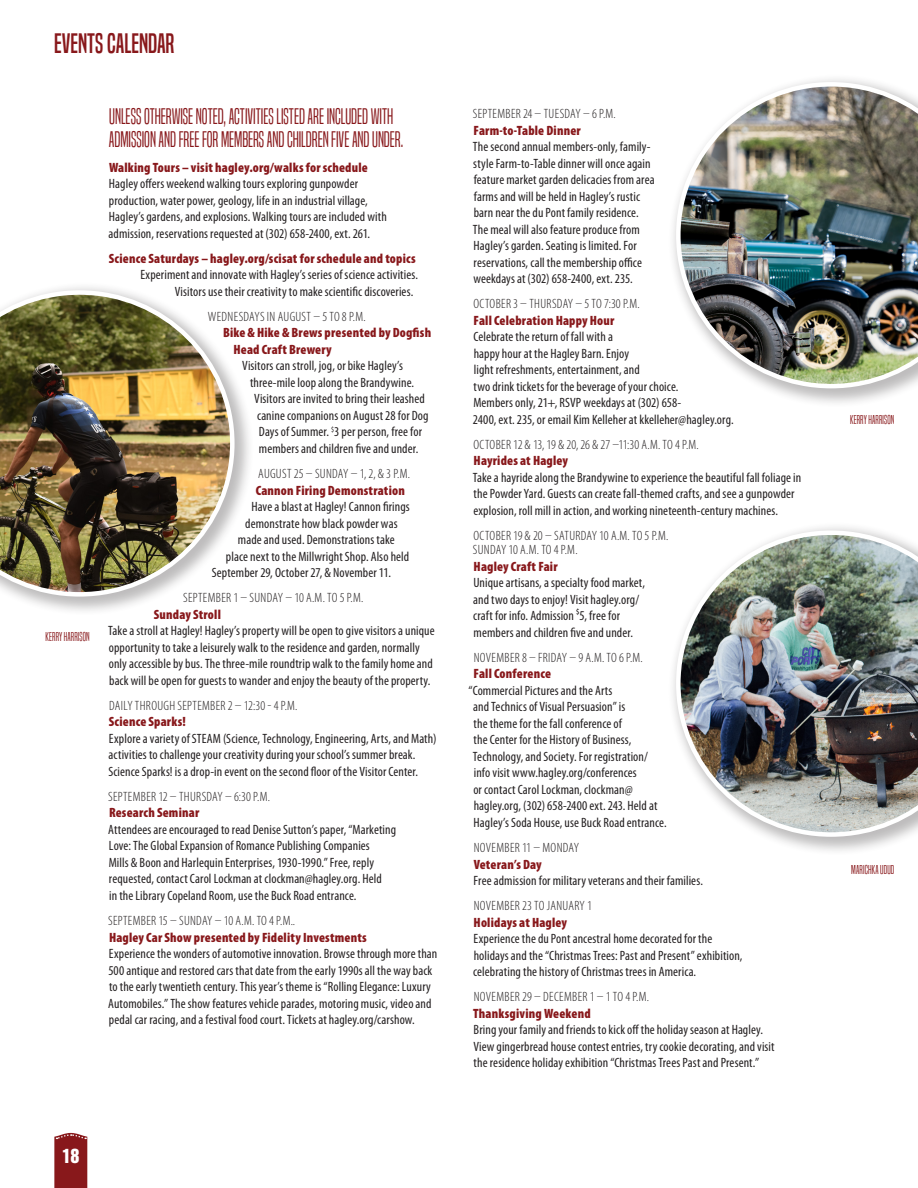
<style>
.page{position:relative;width:918px;height:1188px;background:#fff}
.page>*{position:absolute;margin:0;border:0;box-sizing:border-box;transform-origin:0 0}
.t1{font:26.25px "Built Titling Rg";color:#88181b}
.box_2{font:21px/22.5px "Built Titling Lt";color:#88181b}
.t2{font:18px "Helvetica Inserat";color:#fff}
.cal_text{font:condensed 13.5px/16.5px "Myriad Pro";letter-spacing:.01em;color:#231f20}
.cal_head{font:300 condensed 13.5px/14.2px "Myriad Pro";letter-spacing:.025em;color:#231f20}
.cal_text-2{font:900 condensed 13.5px "Myriad Pro";letter-spacing:.015em;color:#88181b}
.cal_head-2{font:condensed 13.5px "Myriad Pro";letter-spacing:.01em;color:#231f20}
.cal_head-3{font:900 condensed 13.5px "Myriad Pro";letter-spacing:.015em;color:#88181b}
.cal_head-4{font:300 condensed 13.5px "Myriad Pro";letter-spacing:.005em;color:#231f20}
.box_2-2{font:12px "Built Titling Lt";letter-spacing:.015em;color:#88181b}
</style>
<div class="page">
<div style="left:667px;top:73px;width:251px;height:335px;background:#231f20;opacity:.3"></div>
<img style="left:676px;top:82px;width:242px;height:306px">
<div style="left:667px;top:521px;width:251px;height:335px;background:#231f20;opacity:.3"></div>
<img style="left:676px;top:530px;width:242px;height:307px">
<svg style="left:54px;top:1133px;width:33px;height:55px;background:#8d2326"></svg>
<div style="left:0;top:281px;width:255px;height:335px;background:#231f20;opacity:.3"></div>
<img style="left:0;top:290px;width:235px;height:307px">
<p class="t1" style="left:54px;top:28px;width:122px">EVENTS CALENDAR</p>
<p class="box_2-2" style="left:45px;top:630px;width:46px">KERRY HARRISON</p>
<p class="box_2" style="left:109px;top:105px;width:296px">UNLESS OTHERWISE NOTED, ACTIVITIES LISTED ARE INCLUDED WITH<br>ADMISSION AND FREE FOR MEMBERS AND CHILDREN FIVE AND UNDER.</p>
<p class="cal_head-3" style="left:109px;top:158px;width:260px">Walking Tours – visit hagley.org/walks for schedule</p>
<p class="cal_text" style="left:109px;top:175px;width:280px">Hagley offers weekend walking tours exploring gunpowder production, water power, geology, life in an industrial village, Hagley’s gardens, and explosions. Walking tours are included with admission, reservations requested at (302) 658-2400, ext. 261.</p>
<p class="cal_head-3" style="left:109px;top:250px;width:308px">Science Saturdays – hagley.org/scisat for schedule and topics</p>
<p class="cal_text" style="left:175px;top:266px;width:245px;text-indent:-34px">Experiment and innovate with Hagley’s series of science activities.<br>Visitors use their creativity to make scientific discoveries.</p>
<p class="cal_head" style="left:208px;top:309px;width:159px">WEDNESDAYS IN AUGUST – 5 TO 8 P.M.</p>
<p class="cal_head-3" style="left:223px;top:324px;width:210px">Bike &amp; Hike &amp; Brews presented by Dogfish</p>
<p class="cal_head-3" style="left:234px;top:341px;width:100px">Head Craft Brewery</p>
<p class="cal_head-2" style="left:242px;top:358px;width:162px">Visitors can stroll, jog, or bike Hagley’s</p>
<p class="cal_head-2" style="left:250px;top:374px;width:166px">three-mile loop along the Brandywine.</p>
<p class="cal_head-2" style="left:254px;top:391px;width:172px">Visitors are invited to bring their leashed</p>
<p class="cal_head-2" style="left:257px;top:407px;width:173px">canine companions on August 28 for Dog</p>
<p class="cal_head-2" style="left:259px;top:424px;width:165px">Days of Summer. <sup>$</sup>3 per person, free for</p>
<p class="cal_head-2" style="left:259px;top:440px;width:161px">members and children five and under.</p>
<p class="cal_head" style="left:258px;top:466px;width:153px">AUGUST 25 – SUNDAY – 1, 2, &amp; 3 P.M.</p>
<p class="cal_text-2" style="left:256px;top:481px;width:151px">Cannon Firing Demonstration</p>
<p class="cal_text" style="left:251px;top:498px;width:160px">Have a blast at Hagley! Cannon firings</p>
<p class="cal_text" style="left:245px;top:515px;width:154px">demonstrate how black powder was</p>
<p class="cal_text" style="left:238px;top:531px;width:158px">made and used. Demonstrations take</p>
<p class="cal_text" style="left:226px;top:548px;width:185px">place next to the Millwright Shop. Also held</p>
<p class="cal_text" style="left:212px;top:564px;width:181px">September 29, October 27, &amp; November 11.</p>
<p class="cal_head" style="left:183px;top:591px;width:182px">SEPTEMBER 1 – SUNDAY – 10 A.M. TO 5 P.M.</p>
<p class="cal_text-2" style="left:154px;top:606px;width:69px">Sunday Stroll</p>
<p class="cal_text" style="left:108px;top:622px;width:328px">Take a stroll at Hagley! Hagley’s property will be open to give visitors a unique opportunity to take a leisurely walk to the residence and garden, normally only accessible by bus. The three-mile roundtrip walk to the family home and back will be open for guests to wander and enjoy the beauty of the property.</p>
<p class="cal_head" style="left:109px;top:698px;width:190px">DAILY THROUGH SEPTEMBER 2 – 12:30 - 4 P.M.</p>
<p class="cal_text-2" style="left:109px;top:713px;width:78px">Science Sparks!</p>
<p class="cal_text" style="left:108px;top:730px;width:330px">Explore a variety of STEAM (Science, Technology, Engineering, Arts, and Math) activities to challenge your creativity during your school’s summer break.<br>Science Sparks! is a drop-in event on the second floor of the Visitor Center.</p>
<p class="cal_head" style="left:108px;top:789px;width:163px">SEPTEMBER 12 – THURSDAY – 6:30 P.M.</p>
<p class="cal_text-2" style="left:109px;top:804px;width:92px">Research Seminar</p>
<p class="cal_text" style="left:108px;top:821px;width:289px">Attendees are encouraged to read Denise Sutton’s paper, “Marketing Love: The Global Expansion of Romance Publishing Companies<br>Mills &amp; Boon and Harlequin Enterprises, 1930-1990.” Free, reply requested, contact Carol Lockman at clockman@hagley.org. Held<br>in the Library Copeland Room, use the Buck Road entrance.</p>
<p class="cal_head" style="left:108px;top:913px;width:189px">SEPTEMBER 15 – SUNDAY – 10 A.M. TO 4 P.M..</p>
<p class="cal_text-2" style="left:109px;top:928px;width:259px">Hagley Car Show presented by Fidelity Investments</p>
<p class="cal_text" style="left:108px;top:945px;width:331px">Experience the wonders of automotive innovation. Browse through more than 500 antique and restored cars that date from the early 1990s all the way back to the early twentieth century. This year’s theme is “Rolling Elegance: Luxury Automobiles.” The show features vehicle parades, motoring music, video and pedal car racing, and a festival food court. Tickets at hagley.org/carshow.</p>
<p class="t2" style="left:62px;top:1145px;width:19px">18</p>
<p class="cal_head" style="left:473px;top:106px;width:145px">SEPTEMBER 24 – TUESDAY – 6 P.M.</p>
<p class="cal_text-2" style="left:474px;top:121px;width:109px">Farm-to-Table Dinner</p>
<p class="cal_text" style="left:473px;top:138px;width:183px">The second annual members-only, family&shy;style Farm-to-Table dinner will once again feature market garden delicacies from area farms and will be held in Hagley’s rustic barn near the du Pont family residence.<br>The meal will also feature produce from Hagley’s garden. Seating is limited. For reservations, call the membership office weekdays at (302) 658-2400, ext. 235.</p>
<p class="cal_head" style="left:473px;top:297px;width:168px">OCTOBER 3 – THURSDAY – 5 TO 7:30 P.M.</p>
<p class="cal_text-2" style="left:474px;top:312px;width:142px">Fall Celebration Happy Hour</p>
<p class="cal_text" style="left:473px;top:328px;width:262px">Celebrate the return of fall with a<br>happy hour at the Hagley Barn. Enjoy<br>light refreshments, entertainment, and<br>two drink tickets for the beverage of your choice.<br>Members only, 21+, RSVP weekdays at (302) 658-<br>2400, ext. 235, or email Kim Kelleher at kkelleher@hagley.org.</p>
<p class="cal_head-4" style="left:473px;top:436px;width:227px">OCTOBER 12 &amp; 13, 19 &amp; 20, 26 &amp; 27 –11:30 A.M. TO 4 P.M.</p>
<p class="cal_text-2" style="left:474px;top:452px;width:96px">Hayrides at Hagley</p>
<p class="cal_text" style="left:473px;top:469px;width:330px">Take a hayride along the Brandywine to experience the beautiful fall foliage in the Powder Yard. Guests can create fall-themed crafts, and see a gunpowder explosion, roll mill in action, and working nineteenth-century machines.</p>
<p class="cal_head" style="left:473px;top:528px;width:197px">OCTOBER 19 &amp; 20 – SATURDAY 10 A.M. TO 5 P.M.<br>SUNDAY 10 A.M. TO 4 P.M.</p>
<p class="cal_text-2" style="left:474px;top:558px;width:85px">Hagley Craft Fair</p>
<p class="cal_text" style="left:473px;top:574px;width:173px">Unique artisans, a specialty food market, and two days to enjoy! Visit hagley.org/ craft for info. Admission $5, free for members and children five and under.</p>
<p class="cal_head" style="left:474px;top:650px;width:171px">NOVEMBER 8 – FRIDAY – 9 A.M. TO 6 P.M.</p>
<p class="cal_text-2" style="left:474px;top:665px;width:79px">Fall Conference</p>
<p class="cal_text" style="left:473px;top:682px;width:195px;text-indent:-4px">“Commercial Pictures and the Arts<br>and Technics of Visual Persuasion” is<br>the theme for the fall conference of<br>the Center for the History of Business, Technology, and Society. For registration/ info visit www.hagley.org/conferences<br>or contact Carol Lockman, clockman@ hagley.org, (302) 658-2400 ext. 243. Held at Hagley’s Soda House, use Buck Road entrance.</p>
<p class="cal_head" style="left:474px;top:840px;width:107px">NOVEMBER 11 – MONDAY</p>
<p class="cal_text-2" style="left:474px;top:855px;width:70px">Veteran’s Day</p>
<p class="cal_text" style="left:474px;top:872px;width:231px">Free admission for military veterans and their families.</p>
<p class="cal_head" style="left:474px;top:899px;width:120px">NOVEMBER 23 TO JANUARY 1</p>
<p class="cal_text-2" style="left:474px;top:914px;width:95px">Holidays at Hagley</p>
<p class="cal_text" style="left:473px;top:930px;width:271px">Experience the du Pont ancestral home decorated for the holidays and the “Christmas Trees: Past and Present” exhibition, celebrating the history of Christmas trees in America.</p>
<p class="cal_head" style="left:474px;top:990px;width:177px">NOVEMBER 29 – DECEMBER 1 – 1 TO 4 P.M.</p>
<p class="cal_text-2" style="left:473px;top:1005px;width:119px">Thanksgiving Weekend</p>
<p class="cal_text" style="left:473px;top:1021px;width:303px">Bring your family and friends to kick off the holiday season at Hagley.<br>View gingerbread house contest entries, try cookie decorating, and visit the residence holiday exhibition “Christmas Trees Past and Present.”</p>
<p class="box_2-2" style="left:850px;top:413px;width:46px">KERRY HARRISON</p>
<p class="box_2-2" style="left:851px;top:862px;width:45px">MARICHKA UDUD</p>
</div>
